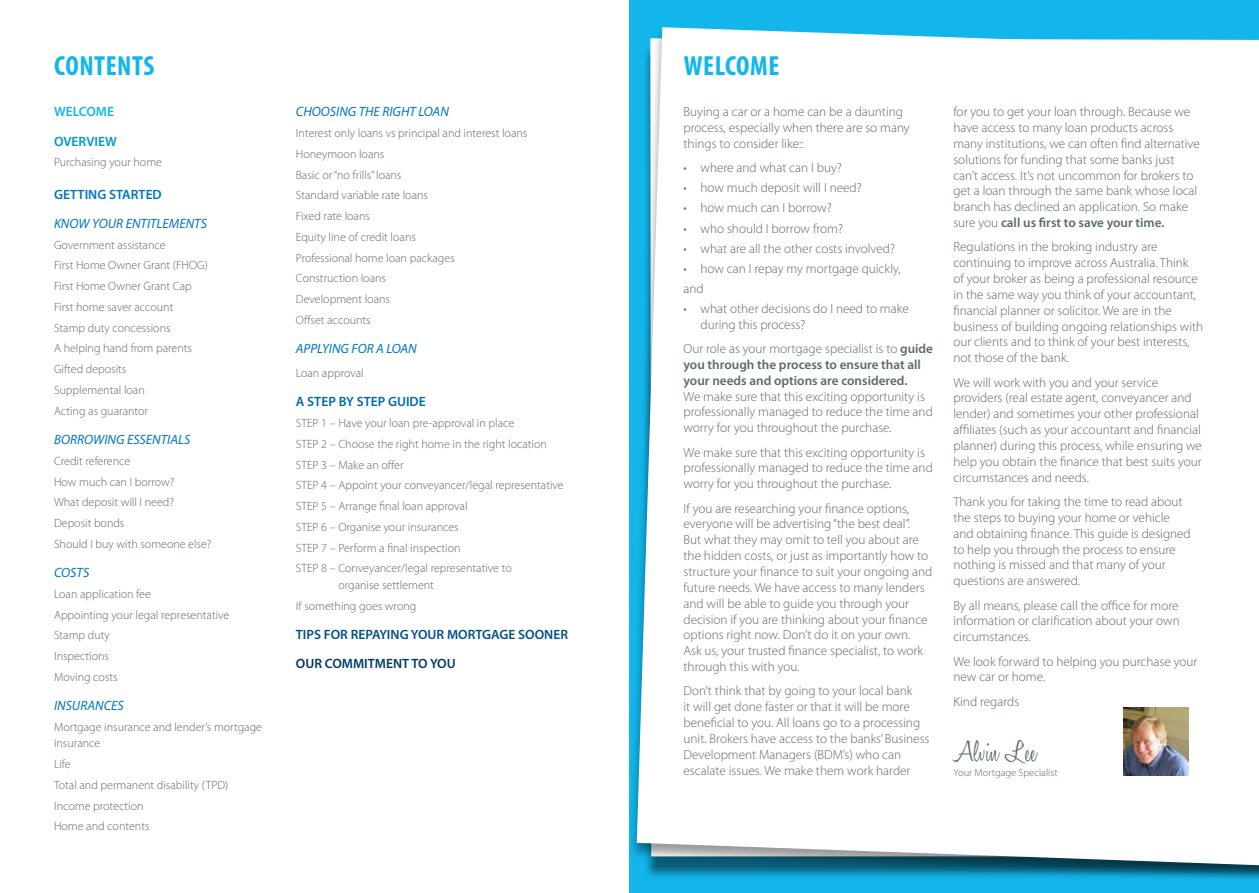
<style>
.page{position:relative;width:1259px;height:893px;background:#fff}
.page>*{position:absolute;margin:0;border:0;box-sizing:border-box;transform-origin:0 0}
.t1{font:300 30px "Honey Script";color:#5d6a63}
.t2{font:700 condensed 27.75px "Myriad Pro";letter-spacing:.02em;color:#13b6ea}
.t3{font:italic 13.5px "Myriad Pro";color:#0076c0}
.t4{font:600 13.5px "Myriad Pro";color:#005288}
.t5{font:600 13.5px "Myriad Pro";color:#003a63}
.t6{font:600 13.5px "Myriad Pro";color:#0069aa}
.t7{font:600 13.5px "Myriad Pro";color:#0076c0}
.t8{font:600 13.5px "Myriad Pro";color:#0096d6}
.t9{font:600 13.5px "Myriad Pro";color:#13b6ea}
.t10{font:300 13.2px/15.9px "Myriad Pro";color:#5d6a63}
.t11{font:600 13.2px/15.9px "Myriad Pro";color:#5d6a63}
.t12{font:300 12px/20.7px "Myriad Pro";color:#5d6a63}
.t13{font:300 10.5px "Myriad Pro";color:#5d6a63}
.s1{font-weight:300}
.s2{font-weight:600}
</style>
<div class="page">
<div style="left:629px;top:0;width:630px;height:893px;background:#13b6ea"></div>
<div style="left:627px;top:27px;width:632px;height:856px;background:#000;opacity:.4"></div>
<div style="left:637px;top:27px;width:622px;height:838px;background:#fff"></div>
<img style="left:1124px;top:708px;width:64px;height:68px">
<h2 class="t2" style="left:54px;top:48px;width:102px">CONTENTS</h2>
<p class="t9" style="left:54px;top:104px;width:62px">WELCOME</p>
<p class="t8" style="left:54px;top:134px;width:64px">OVERVIEW</p>
<p class="t12" style="left:54px;top:152px;width:109px">Purchasing your home</p>
<p class="t7" style="left:54px;top:187px;width:109px">GETTING STARTED</p>
<p class="t3" style="left:54px;top:215px;width:155px">KNOW YOUR ENTITLEMENTS</p>
<p class="t12" style="left:54px;top:235px;width:155px">Government assistance<br>First Home Owner Grant (FHOG)<br>First Home Owner Grant Cap<br>First home saver account<br>Stamp duty concessions<br>A helping hand from parents<br>Gifted deposits<br>Supplemental loan<br>Acting as guarantor</p>
<p class="t3" style="left:54px;top:431px;width:138px">BORROWING ESSENTIALS</p>
<p class="t12" style="left:54px;top:451px;width:159px">Credit reference<br>How much can I borrow?<br>What deposit will I need?<br>Deposit bonds<br>Should I buy with someone else?</p>
<p class="t3" style="left:54px;top:564px;width:37px">COSTS</p>
<p class="t12" style="left:54px;top:584px;width:177px">Loan application fee<br>Appointing your legal representative<br>Stamp duty<br>Inspections<br>Moving costs</p>
<p class="t3" style="left:54px;top:697px;width:71px">INSURANCES</p>
<p class="t12" style="left:54px;top:719px;width:209px;line-height:16.5px">Mortgage insurance and lender’s mortgage insurance</p>
<p class="t12" style="left:54px;top:754px;width:176px">Life<br>Total and permanent disability (TPD)<br>Income protection<br>Home and contents</p>
<p class="t3" style="left:296px;top:104px;width:154px">CHOOSING THE RIGHT LOAN</p>
<p class="t12" style="left:296px;top:123px;width:233px">Interest only loans vs principal and interest loans<br>Honeymoon loans<br>Basic or “no frills” loans<br>Standard variable rate loans<br>Fixed rate loans<br>Equity line of credit loans<br>Professional home loan packages<br>Construction loans<br>Development loans<br>Offset accounts</p>
<p class="t3" style="left:296px;top:340px;width:122px">APPLYING FOR A LOAN</p>
<p class="t12" style="left:296px;top:363px;width:69px">Loan approval</p>
<p class="t6" style="left:296px;top:394px;width:131px">A STEP BY STEP GUIDE</p>
<p class="t12" style="left:296px;top:413px;width:269px">STEP 1 – Have your loan pre-approval in place<br>STEP 2 – Choose the right home in the right location STEP 3 – Make an offer<br>STEP 4 – Appoint your conveyancer/legal representative STEP 5 – Arrange final loan approval<br>STEP 6 – Organise your insurances<br>STEP 7 – Perform a final inspection<br>STEP 8 – Conveyancer/legal representative to</p>
<p class="t12" style="left:296px;top:575px;width:140px;text-indent:43px">organise settlement<br>If something goes wrong</p>
<p class="t4" style="left:296px;top:627px;width:274px">TIPS FOR REPAYING YOUR MORTGAGE SOONER</p>
<p class="t5" style="left:296px;top:656px;width:161px">OUR COMMITMENT TO YOU</p>
<h2 class="t2" style="left:684px;top:48px;width:97px">WELCOME</h2>
<p class="t10" style="left:683px;top:104px;width:228px">Buying a car or a home can be a daunting process, especially when there are so many things to consider like::</p>
<p class="t10" style="left:683px;top:160px;width:160px">• where and what can I buy?</p>
<p class="t10" style="left:683px;top:180px;width:180px">• how much deposit will I need?</p>
<p class="t10" style="left:683px;top:200px;width:150px">• how much can I borrow?</p>
<p class="t10" style="left:683px;top:220px;width:161px">• who should I borrow from?</p>
<p class="t10" style="left:683px;top:240px;width:213px">• what are all the other costs involved?</p>
<p class="t10" style="left:683px;top:258px;width:219px;line-height:20.1px">• how can I repay my mortgage quickly, and</p>
<p class="t10" style="left:700px;top:301px;width:210px;text-indent:-17px">• what other decisions do I need to make during this process?</p>
<p class="t11" style="left:683px;top:341px;width:251px"><span class="s1">Our role as your mortgage specialist is to</span> guide you through the process to ensure that all your needs and options are considered.</p>
<p class="t10" style="left:683px;top:388px;width:251px">We make sure that this exciting opportunity is professionally managed to reduce the time and worry for you throughout the purchase.</p>
<p class="t10" style="left:683px;top:444px;width:251px">We make sure that this exciting opportunity is professionally managed to reduce the time and worry for you throughout the purchase.</p>
<p class="t10" style="left:683px;top:500px;width:250px">If you are researching your finance options, everyone will be advertising “the best deal”.<br>But what they may omit to tell you about are the hidden costs, or just as importantly how to structure your finance to suit your ongoing and future needs. We have access to many lenders and will be able to guide you through your decision if you are thinking about your finance options right now. Don’t do it on your own.<br>Ask us, your trusted finance specialist, to work through this with you.</p>
<p class="t10" style="left:683px;top:683px;width:247px">Don’t think that by going to your local bank<br>it will get done faster or that it will be more beneficial to you. All loans go to a processing unit. Brokers have access to the banks’ Business Development Managers (BDM’s) who can escalate issues. We make them work harder</p>
<p class="t10" style="left:953px;top:104px;width:248px">for you to get your loan through. Because we have access to many loan products across many institutions, we can often find alternative solutions for funding that some banks just can’t access. It’s not uncommon for brokers to get a loan through the same bank whose local branch has declined an application. So make sure you <span class="s2">call us first to save your time.</span></p>
<p class="t10" style="left:953px;top:239px;width:251px">Regulations in the broking industry are continuing to improve across Australia. Think<br>of your broker as being a professional resource in the same way you think of your accountant, financial planner or solicitor. We are in the business of building ongoing relationships with our clients and to think of your best interests, not those of the bank.</p>
<p class="t10" style="left:953px;top:374px;width:250px">We will work with you and your service providers (real estate agent, conveyancer and lender) and sometimes your other professional affiliates (such as your accountant and financial planner) during this process, while ensuring we help you obtain the finance that best suits your circumstances and needs.</p>
<p class="t10" style="left:953px;top:494px;width:239px">Thank you for taking the time to read about the steps to buying your home or vehicle and obtaining finance. This guide is designed to help you through the process to ensure nothing is missed and that many of your questions are answered.</p>
<p class="t10" style="left:953px;top:597px;width:228px;text-align:justify">By all means, please call the office for more information or clarification about your own circumstances.</p>
<p class="t10" style="left:953px;top:653px;width:245px">We look forward to helping you purchase your new car or home.</p>
<p class="t10" style="left:953px;top:694px;width:67px">Kind regards</p>
<h1 class="t1" style="left:953px;top:734px;width:85px">Alvin Lee</h1>
<p class="t13" style="left:953px;top:767px;width:106px">Your Mortgage Specialist</p>
</div>
